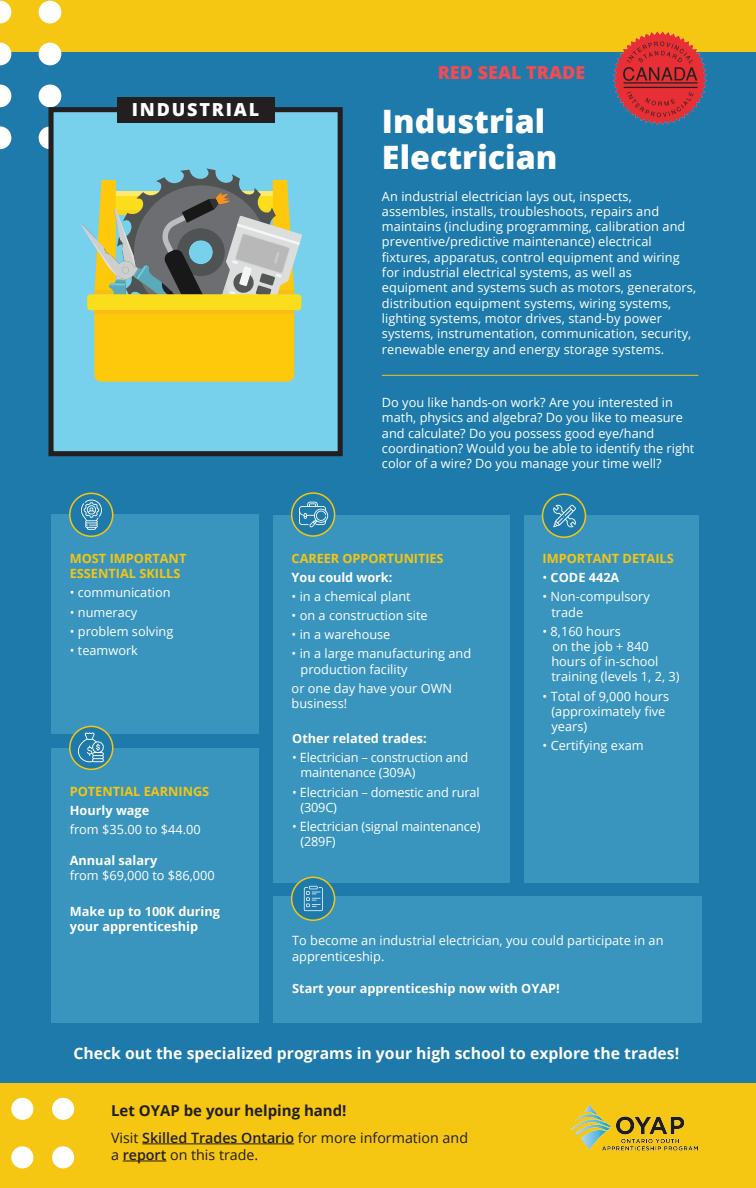
<style>
.page{position:relative;width:756px;height:1188px;background:#1e7aaa}
.page>*{position:absolute;margin:0;border:0;box-sizing:border-box;transform-origin:0 0}
.t1{font:800 32.25px/36px "Open Sans";color:#fff}
.t2{font:800 18px "Open Sans";color:#ef4c56}
.t3{font:800 18px "Open Sans";letter-spacing:.1em;color:#fff}
.t4{font:700 15.75px "Open Sans";color:#fff}
.t5{font:700 15px "Open Sans";color:#231f20}
.t6{font:14.25px/17.1px "Open Sans";color:#231f20}
.t7{font:12.75px/15.3px "Open Sans";color:#fff}
.t8{font:700 12.75px/15.3px "Open Sans";color:#fff}
.t9{font:700 12.75px/15.3px "Open Sans";color:#f5c612}
.s1{font-weight:400}
.s2{font-weight:600}
</style>
<div class="page">
<div style="left:0;top:0;width:756px;height:52px;background:#f5c612"></div>
<div style="left:0;top:1083px;width:756px;height:105px;background:#f5c612"></div>
<div style="left:11px;top:1146px;width:22px;height:22px;background:#fff;border-radius:50%"></div>
<div style="left:11px;top:1098px;width:22px;height:22px;background:#fff;border-radius:50%"></div>
<div style="left:52px;top:1146px;width:22px;height:22px;background:#fff;border-radius:50%"></div>
<div style="left:52px;top:1098px;width:22px;height:22px;background:#fff;border-radius:50%"></div>
<hr style="left:382px;top:375px;width:316px;height:1px;background:#f5c612">
<div style="left:51px;top:515px;width:207px;height:219px;background:#3994be"></div>
<div style="left:51px;top:748px;width:207px;height:275px;background:#3994be"></div>
<div style="left:273px;top:896px;width:429px;height:127px;background:#3994be"></div>
<div style="left:273px;top:515px;width:236px;height:368px;background:#3994be"></div>
<div style="left:524px;top:515px;width:175px;height:368px;background:#3994be"></div>
<img style="left:613px;top:32px;width:93px;height:93px">
<img style="left:570px;top:1104px;width:127px;height:46px">
<hr style="left:142px;top:1144px;width:152px;height:1px;background:#231f20">
<hr style="left:123px;top:1161px;width:43px;height:1px;background:#231f20">
<svg style="left:70px;top:726px;width:43px;height:43px"></svg>
<div style="left:69px;top:726px;width:44px;height:44px;border:2px solid #f5c612;border-radius:50%"></div>
<svg style="left:78px;top:733px;width:26px;height:29px"></svg>
<svg style="left:292px;top:493px;width:43px;height:43px"></svg>
<div style="left:291px;top:492px;width:44px;height:45px;border:2px solid #f5c612;border-radius:50%"></div>
<svg style="left:299px;top:502px;width:29px;height:26px"></svg>
<div style="left:70px;top:493px;width:43px;height:43px;background:#1e7aaa;border-radius:50%"></div>
<div style="left:69px;top:493px;width:44px;height:44px;border:2px solid #f5c612;border-radius:50%"></div>
<svg style="left:81px;top:500px;width:21px;height:30px"></svg>
<div style="left:543px;top:494px;width:42px;height:43px;background:#1e7aaa;border-radius:50%"></div>
<div style="left:542px;top:494px;width:44px;height:44px;border:2px solid #f5c612;border-radius:50%"></div>
<svg style="left:553px;top:505px;width:23px;height:22px"></svg>
<div style="left:292px;top:877px;width:43px;height:43px;background:#1e7aaa;border-radius:50%"></div>
<div style="left:291px;top:877px;width:44px;height:44px;border:2px solid #f5c612;border-radius:50%"></div>
<svg style="left:304px;top:886px;width:19px;height:25px"></svg>
<svg style="left:0;top:1px;width:11px;height:22px"></svg>
<div style="left:39px;top:1px;width:22px;height:22px;background:#fff;border-radius:50%"></div>
<svg style="left:0;top:43px;width:11px;height:22px"></svg>
<div style="left:39px;top:43px;width:22px;height:22px;background:#fff;border-radius:50%"></div>
<svg style="left:0;top:85px;width:11px;height:22px"></svg>
<div style="left:39px;top:85px;width:22px;height:22px;background:#fff;border-radius:50%"></div>
<svg style="left:0;top:126px;width:11px;height:23px"></svg>
<div style="left:39px;top:126px;width:22px;height:23px;background:#fff;border-radius:50%"></div>
<div style="left:48px;top:107px;width:295px;height:349px;background:#78d1ec;border:5px solid #231f20"></div>
<div style="left:117px;top:97px;width:157px;height:25px;background:#231f20"></div>
<svg style="left:81px;top:168px;width:221px;height:214px"></svg>
<hr style="left:94px;top:310px;width:200px;height:4px;background:#f8be14">
<div style="left:168px;top:319px;width:52px;height:52px;background:#fec80b;border-radius:50%"></div>
<h2 class="t3" style="left:132px;top:96px;width:129px">INDUSTRIAL</h2>
<p class="t9" style="left:70px;top:551px;width:118px">MOST IMPORTANT<br>ESSENTIAL SKILLS</p>
<p class="t7" style="left:70px;top:585px;width:102px">• communication</p>
<p class="t7" style="left:70px;top:604px;width:69px">• numeracy</p>
<p class="t7" style="left:70px;top:623px;width:105px">• problem solving</p>
<p class="t7" style="left:70px;top:642px;width:70px">• teamwork</p>
<p class="t9" style="left:70px;top:784px;width:141px">POTENTIAL EARNINGS</p>
<p class="t8" style="left:70px;top:803px;width:81px">Hourly wage</p>
<p class="t7" style="left:70px;top:822px;width:132px">from $35.00 to $44.00</p>
<p class="t8" style="left:70px;top:852px;width:89px">Annual salary</p>
<p class="t7" style="left:70px;top:868px;width:146px">from $69,000 to $86,000</p>
<p class="t8" style="left:70px;top:903px;width:152px">Make up to 100K during your apprenticeship</p>
<h2 class="t2" style="left:438px;top:58px;width:149px">RED SEAL TRADE</h2>
<h1 class="t1" style="left:382px;top:102px;width:177px">Industrial<br>Electrician</h1>
<p class="t7" style="left:382px;top:188px;width:316px">An industrial electrician lays out, inspects, assembles, installs, troubleshoots, repairs and maintains (including programming, calibration and preventive/predictive maintenance) electrical fixtures, apparatus, control equipment and wiring for industrial electrical systems, as well as equipment and systems such as motors, generators, distribution equipment systems, wiring systems, lighting systems, motor drives, stand-by power systems, instrumentation, communication, security, renewable energy and energy storage systems.</p>
<p class="t7" style="left:382px;top:394px;width:314px">Do you like hands-on work? Are you interested in math, physics and algebra? Do you like to measure and calculate? Do you possess good eye/hand coordination? Would you be able to identify the right color of a wire? Do you manage your time well?</p>
<p class="t9" style="left:292px;top:551px;width:153px">CAREER OPPORTUNITIES</p>
<p class="t8" style="left:292px;top:570px;width:102px">You could work:</p>
<p class="t7" style="left:292px;top:589px;width:121px">• in a chemical plant</p>
<p class="t7" style="left:292px;top:608px;width:138px">• on a construction site</p>
<p class="t7" style="left:292px;top:627px;width:100px">• in a warehouse</p>
<p class="t7" style="left:301px;top:646px;width:172px;text-indent:-9px">• in a large manufacturing and production facility</p>
<p class="t7" style="left:292px;top:680px;width:162px">or one day have your OWN business!</p>
<p class="t8" style="left:292px;top:731px;width:136px">Other related trades:</p>
<p class="t7" style="left:300px;top:750px;width:169px;text-indent:-8px">• Electrician – construction and maintenance (309A)</p>
<p class="t7" style="left:300px;top:784px;width:181px;text-indent:-8px">• Electrician – domestic and rural (309C)</p>
<p class="t7" style="left:300px;top:818px;width:181px;text-indent:-8px">• Electrician (signal maintenance) (289F)</p>
<p class="t9" style="left:543px;top:551px;width:133px">IMPORTANT DETAILS</p>
<p class="t8" style="left:543px;top:570px;width:78px"><span class="s1">•</span> CODE 442A</p>
<p class="t7" style="left:551px;top:589px;width:100px;text-indent:-9px">• Non-compulsory trade</p>
<p class="t7" style="left:551px;top:623px;width:130px;text-indent:-9px">• 8,160 hours<br>on the job + 840 hours of in-school training (levels 1, 2, 3)</p>
<p class="t7" style="left:551px;top:688px;width:119px;text-indent:-9px">• Total of 9,000 hours (approximately five years)</p>
<p class="t7" style="left:543px;top:738px;width:103px">• Certifying exam</p>
<p class="t7" style="left:292px;top:932px;width:373px;line-height:16px">To become an industrial electrician, you could participate in an apprenticeship.</p>
<p class="t8" style="left:292px;top:980px;width:269px">Start your apprenticeship now with OYAP!</p>
<p class="t4" style="left:73px;top:1042px;width:607px">Check out the specialized programs in your high school to explore the trades!</p>
<p class="t5" style="left:111px;top:1100px;width:237px">Let OYAP be your helping hand!</p>
<p class="t6" style="left:111px;top:1129px;width:358px">Visit <span class="s2">Skilled Trades Ontario</span> for more information and a <span class="s2">report</span> on this trade.</p>
</div>
